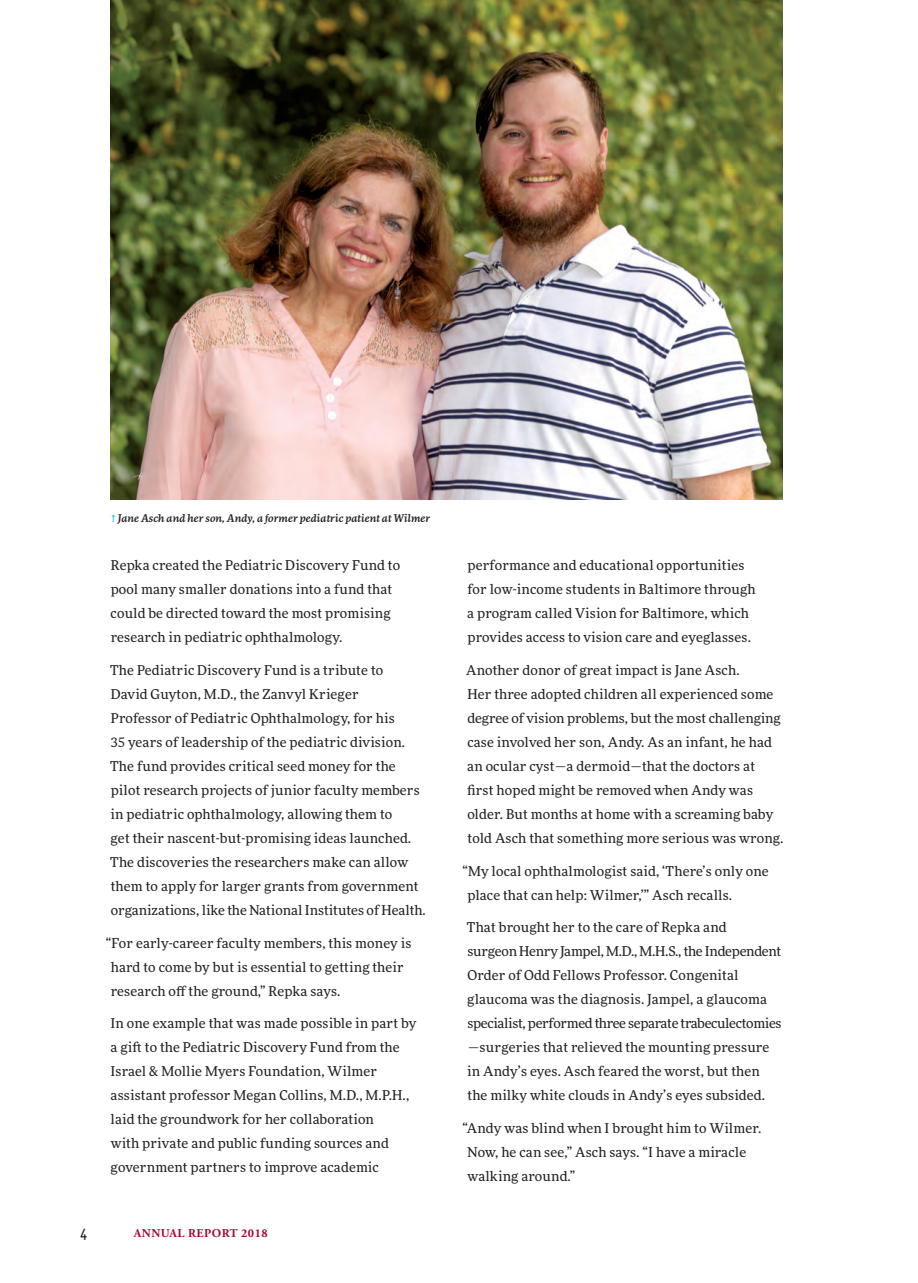
<style>
.page{position:relative;width:918px;height:1283px;background:#fff}
.page>*{position:absolute;margin:0;border:0;box-sizing:border-box;transform-origin:0 0}
.t1{font:condensed 16.5px "Gravur";color:#231f20}
.t2{font:13.5px/24px "More OT";letter-spacing:.015em;color:#231f20}
.t3{font:700 12px "Adobe Garamond Pro";letter-spacing:.04em;color:#a30b33}
.t4{font:italic 500 10.5px "More OT";color:#231f20}
.s1{color:#1ec0dc}
</style>
<div class="page">
<img style="left:110px;top:0;width:673px;height:500px">
<p class="t4" style="left:111px;top:511px;width:321px"><span class="s1">↑</span> Jane Asch and her son, Andy, a former pediatric patient at Wilmer</p>
<p class="t2" style="left:111px;top:553px;width:291px">Repka created the Pediatric Discovery Fund to pool many smaller donations into a fund that could be directed toward the most promising research in pediatric ophthalmology.</p>
<p class="t2" style="left:110px;top:658px;width:317px">The Pediatric Discovery Fund is a tribute to<br>David Guyton, M.D., the Zanvyl Krieger<br>Professor of Pediatric Ophthalmology, for his<br>35 years of leadership of the pediatric division.<br>The fund provides critical seed money for the pilot research projects of junior faculty members in pediatric ophthalmology, allowing them to<br>get their nascent-but-promising ideas launched.<br>The discoveries the researchers make can allow them to apply for larger grants from government organizations, like the National Institutes of Health.</p>
<p class="t2" style="left:111px;top:930px;width:302px;text-indent:-5px">“For early-career faculty members, this money is hard to come by but is essential to getting their research off the ground,” Repka says.</p>
<p class="t2" style="left:110px;top:1011px;width:307px">In one example that was made possible in part by a gift to the Pediatric Discovery Fund from the Israel &amp; Mollie Myers Foundation, Wilmer assistant professor Megan Collins, M.D., M.P.H., laid the groundwork for her collaboration<br>with private and public funding sources and government partners to improve academic</p>
<p class="t1" style="left:80px;top:1225px;width:9px">4</p>
<p class="t3" style="left:134px;top:1226px;width:135px">ANNUAL REPORT 2018</p>
<p class="t2" style="left:467px;top:553px;width:290px">performance and educational opportunities for low-income students in Baltimore through a program called Vision for Baltimore, which provides access to vision care and eyeglasses.</p>
<p class="t2" style="left:466px;top:658px;width:319px">Another donor of great impact is Jane Asch.<br>Her three adopted children all experienced some degree of vision problems, but the most challenging case involved her son, Andy. As an infant, he had an ocular cyst—a dermoid—that the doctors at first hoped might be removed when Andy was older. But months at home with a screaming baby told Asch that something more serious was wrong.</p>
<p class="t2" style="left:467px;top:858px;width:303px;text-indent:-5px">“My local ophthalmologist said, ‘There’s only one place that can help: Wilmer,’” Asch recalls.</p>
<p class="t2" style="left:467px;top:915px;width:316px">That brought her to the care of Repka and<br>surgeon Henry Jampel, M.D., M.H.S., the Independent Order of Odd Fellows Professor. Congenital glaucoma was the diagnosis. Jampel, a glaucoma specialist, performed three separate trabeculectomies —surgeries that relieved the mounting pressure in Andy’s eyes. Asch feared the worst, but then the milky white clouds in Andy’s eyes subsided.</p>
<p class="t2" style="left:467px;top:1116px;width:296px;text-indent:-5px">“Andy was blind when I brought him to Wilmer.<br>Now, he can see,” Asch says. “I have a miracle walking around.”</p>
</div>
